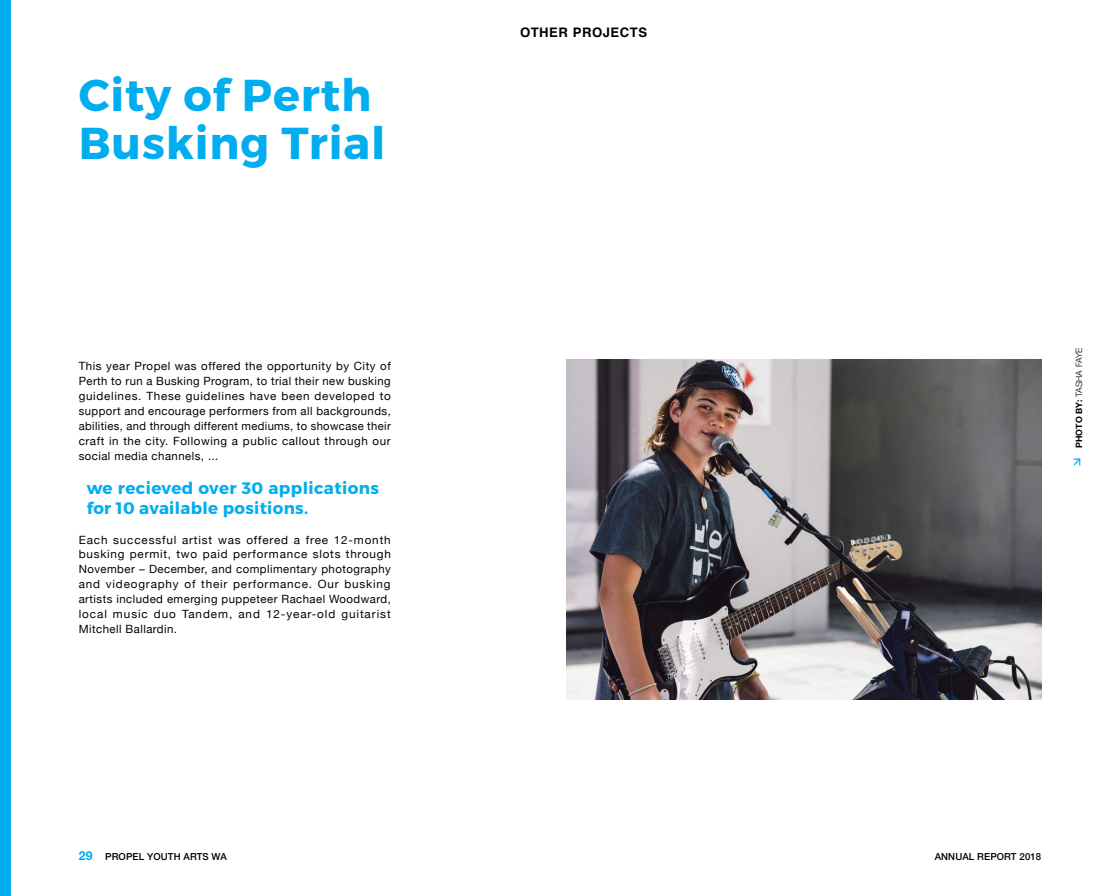
<style>
.page{position:relative;width:1120px;height:896px;background:#fff}
.page>*{position:absolute;margin:0;border:0;box-sizing:border-box;transform-origin:0 0}
.t1{font:700 44.62px/47.2px "Montserrat";letter-spacing:.02em;color:#00aeef}
.t2{font:700 16.62px/20.1px "Montserrat";letter-spacing:.02em;color:#00aeef}
.t3{font:700 13.12px "Helvetica";letter-spacing:.04em;color:#000}
.t4{font:700 12.25px "Helvetica Neue";color:#00aeef}
.t5{font:11.38px/14.9px "Helvetica Neue";letter-spacing:.05em;color:#020304;text-align:justify}
.t6{font:500 9.62px "Helvetica Neue";letter-spacing:.01em;color:#000}
.t7{font:300 8.75px "Helvetica Neue";letter-spacing:-.025em;color:#000}
.s1{font-weight:700}
</style>
<div class="page">
<div style="left:0;top:0;width:10px;height:896px;background:#00aeef"></div>
<svg style="left:1074px;top:458px;width:6px;height:8px"></svg>
<img style="left:567px;top:359px;width:474px;height:341px">
<h1 class="t1" style="left:79px;top:73px;width:308px">City of Perth<br>Busking Trial</h1>
<p class="t5" style="left:79px;top:359px;width:314px">This year Propel was offered the opportunity by City of Perth to run a Busking Program, to trial their new busking guidelines. These guidelines have been developed to support and encourage performers from all backgrounds, abilities, and through different mediums, to showcase their craft in the city. Following a public callout through our social media channels, ...</p>
<h2 class="t2" style="left:87px;top:478px;width:294px">we recieved over 30 applications for 10 available positions.</h2>
<p class="t5" style="left:79px;top:533px;width:314px">Each successful artist was offered a free 12-month busking permit, two paid performance slots through November – December, and complimentary photography and videography of their performance. Our busking artists included emerging puppeteer Rachael Woodward, local music duo Tandem, and 12-year-old guitarist Mitchell Ballardin.</p>
<p class="t3" style="left:520px;top:22px;width:101px">OTHER PROJECTS</p>
<p class="t7" style="left:1072px;top:448px;width:102px;rotate:-90deg"><span class="s1">PHOTO BY:</span> TASHA FAYE</p>
<p class="t4" style="left:79px;top:846px;width:15px">29</p>
<p class="t6" style="left:105px;top:849px;width:123px">PROPEL YOUTH ARTS WA</p>
<p class="t6" style="left:935px;top:849px;width:108px">ANNUAL REPORT 2018</p>
</div>
